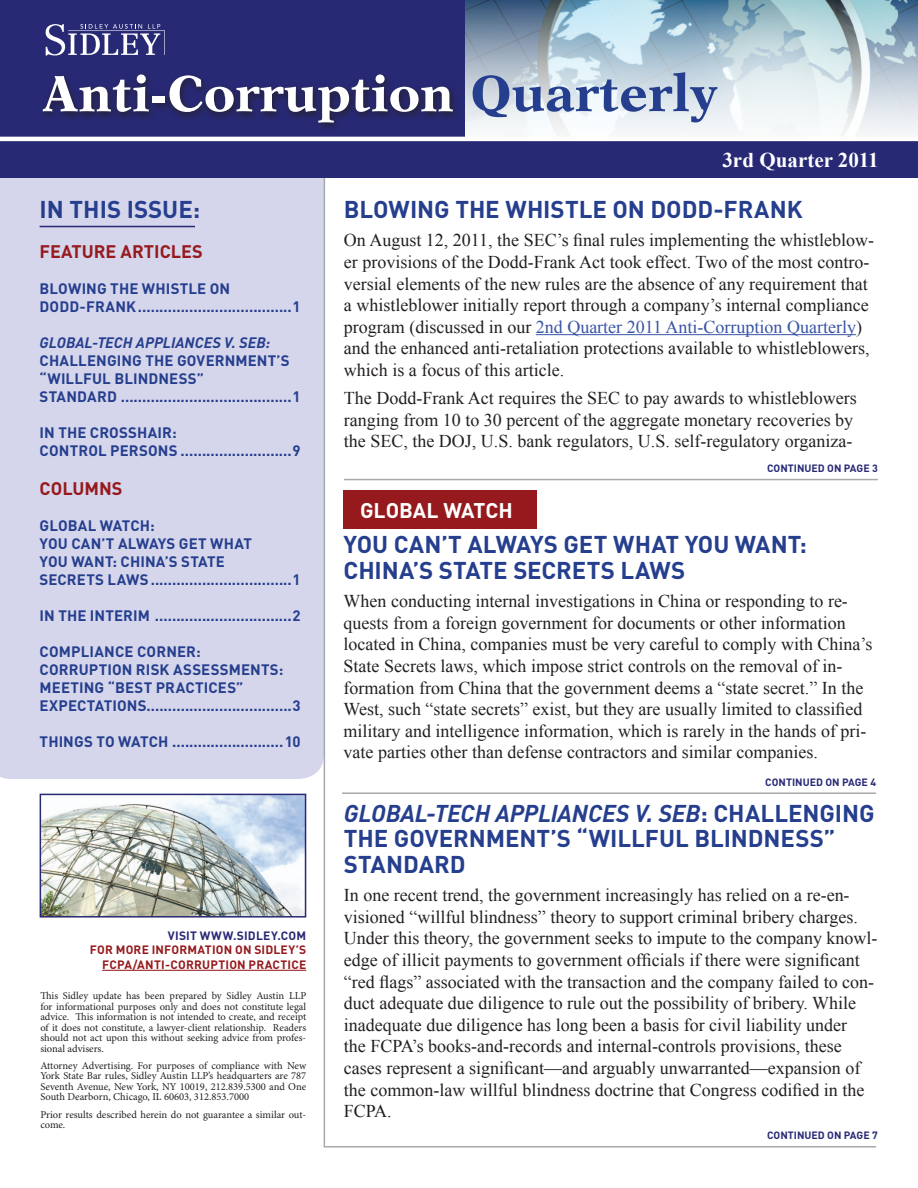
<style>
.page{position:relative;width:918px;height:1188px;background:#fff}
.page>*{position:absolute;margin:0;border:0;box-sizing:border-box;transform-origin:0 0}
.t1{font:700 51px "New Aster LT Std";letter-spacing:.01em;color:#fff}
.t2{font:700 24px/25.5px "DIN";color:#253f8e}
.t3{font:700 21px "Times New Roman";color:#fff}
.t4{font:700 21px "DIN";color:#fff}
.t5{font:18px/21.6px "Times New Roman";color:#231f20}
.t6{font:700 18px "DIN";color:#961a1d}
.t7{font:700 15px/18px "DIN";letter-spacing:.01em;color:#253f8e}
.t8{font:italic 700 15px "DIN";color:#253f8e}
.t9{font:700 12px/14.4px "DIN";letter-spacing:.015em;color:#961a1d}
.t10{font:700 12px "DIN";color:#282975}
.t11{font:10.5px/10.5px "Minion Pro";color:#231f20;text-align:justify}
.t12{font:700 10.5px "DIN";color:#282975}
.s1{color:#253f8e}
.s2{color:#3854a4}
.s3{font-style:italic}
</style>
<div class="page">
<div style="left:0;top:178px;width:324px;height:601px;background:#d5d5eb"></div>
<hr style="left:536px;top:334px;width:320px;height:1px;background:#3854a4">
<hr style="left:344px;top:479px;width:534px;height:1px;background:#a8a9ad">
<hr style="left:342px;top:792px;width:534px;height:2px;background:#a8a9ad">
<hr style="left:324px;top:1146px;width:552px;height:1px;background:#a8a9ad">
<hr style="left:324px;top:178px;width:1px;height:969px;background:#a8a9ad">
<img style="left:464px;top:0;width:454px;height:137px">
<div style="left:0;top:0;width:464px;height:143px;background:#282975"></div>
<div style="left:38px;top:70px;width:424px;height:62px;background:#231f20;opacity:.75"></div>
<svg style="left:46px;top:24px;width:119px;height:31px"></svg>
<div style="left:0;top:139px;width:918px;height:39px;background:#282975"></div>
<img style="left:43px;top:797px;width:260px;height:118px">
<div style="left:40px;top:794px;width:266px;height:124px;border:2px solid #282975"></div>
<hr style="left:102px;top:970px;width:204px;height:1px;background:#961a1d">
<div style="left:344px;top:490px;width:193px;height:39px;background:#961a1d"></div>
<hr style="left:0;top:137px;width:918px;height:4px;background:#fff">
<hr style="left:40px;top:226px;width:155px;height:1px;background:#282975">
<h1 class="t1" style="left:42px;top:63px;width:677px">Anti-Corruption <span class="s1">Quarterly</span></h1>
<h2 class="t2" style="left:40px;top:195px;width:162px">I N THIS ISSUE:</h2>
<p class="t6" style="left:40px;top:239px;width:23px">FEATURE</p>
<p class="t6" style="left:121px;top:239px;width:11px">ARTI</p>
<p class="t6" style="left:160px;top:239px;width:22px">CLES</p>
<p class="t7" style="left:40px;top:278px;width:263px">BLOWING THE WHISTLE ON<br>DODD-FRANK....................................1</p>
<p class="t8" style="left:40px;top:332px;width:232px">GLOBAL-TECH APPLIANCES V. SEB:</p>
<p class="t7" style="left:40px;top:350px;width:262px">CHALLENGING THE GOVERNMENT’S “WILLFUL BLINDNESS”<br>STANDARD ........................................1</p>
<p class="t7" style="left:40px;top:422px;width:263px">I N THE CROSSHAIR:<br>CONTROL PERSONS ..........................9</p>
<p class="t6" style="left:40px;top:477px;width:24px">COLUM</p>
<p class="t6" style="left:99px;top:477px;width:24px">NS</p>
<p class="t7" style="left:40px;top:516px;width:10px">GLO</p>
<p class="t7" style="left:68px;top:516px;width:43px">BAL WAT</p>
<p class="t7" style="left:40px;top:516px;width:262px;text-indent:91px">CH:<br>YOU CAN’T ALWAYS GET WHAT<br>YOU WANT: CHINA’S STATE<br>SECRETS LAWS.................................1</p>
<p class="t7" style="left:40px;top:606px;width:29px">IN THE</p>
<p class="t7" style="left:90px;top:606px;width:10px">INTERIM</p>
<p class="t7" style="left:155px;top:606px;width:147px">................................2</p>
<p class="t7" style="left:40px;top:642px;width:51px">COM PLIAN</p>
<p class="t7" style="left:115px;top:642px;width:43px">CE CORNER</p>
<p class="t7" style="left:40px;top:642px;width:263px;text-indent:156px">:<br>CORRUPTION RISK ASSESSMENTS:<br>M EETING “BEST PRACTICES”<br>EXPECTATIONS..................................3</p>
<p class="t7" style="left:40px;top:732px;width:10px">THINGS</p>
<p class="t7" style="left:96px;top:732px;width:33px">TO WAT</p>
<p class="t7" style="left:149px;top:732px;width:153px">CH ..........................10</p>
<p class="t10" style="left:168px;top:928px;width:7px">VISIT</p>
<p class="t10" style="left:200px;top:928px;width:13px">WWW</p>
<p class="t10" style="left:233px;top:928px;width:65px">.SI DLEY.COM</p>
<p class="t9" style="left:102px;top:942px;width:205px;text-indent:-12px">FOR MORE INFORMATION ON SI DLEY’S<br>FCPA/ANTI</p>
<p class="t9" style="left:165px;top:957px;width:141px">-CORRUPTION PRACTICE</p>
<p class="t11" style="left:40px;top:991px;width:267px">This Sidley update has been prepared by Sidley Austin LLP for informational purposes only and does not constitute legal advice. This information is not intended to create, and receipt of it does not constitute, a lawyer-client relationship. Readers should not act upon this without seeking advice from profes&shy;sional advisers.</p>
<p class="t11" style="left:40px;top:1061px;width:267px">Attorney Advertising. For purposes of compliance with New York State Bar rules, Sidley Austin LLP’s headquarters are 787<br>Seventh Avenue, New York, NY 10019, 212.839.5300 and One South Dearborn, Chicago, IL 60603, 312.853.7000</p>
<p class="t11" style="left:40px;top:1110px;width:267px">Prior results described herein do not guarantee a similar out&shy;come.</p>
<p class="t3" style="left:722px;top:145px;width:158px">3rd Quarter 2011</p>
<h2 class="t2" style="left:344px;top:195px;width:460px">BLOWING THE WHISTLE ON DODD-FRANK</h2>
<p class="t5" style="left:344px;top:229px;width:532px">On August 12, 2011, the SEC’s final rules implementing the whistleblow&shy;er provisions of the Dodd-Frank Act took effect. Two of the most contro&shy;versial elements of the new rules are the absence of any requirement that a whistleblower initially report through a company’s internal compliance program (discussed in our <span class="s2">2nd Quarter 2011 Anti-Corruption Quarterly</span>) and the enhanced anti-retaliation protections available to whistleblowers, which is a focus of this article.</p>
<p class="t5" style="left:344px;top:387px;width:514px">The Dodd-Frank Act requires the SEC to pay awards to whistleblowers ranging from 10 to 30 percent of the aggregate monetary recoveries by the SEC, the DOJ, U.S. bank regulators, U.S. self-regulatory organiza-</p>
<p class="t4" style="left:360px;top:497px;width:14px">GLO</p>
<p class="t4" style="left:399px;top:497px;width:60px">BAL WAT</p>
<p class="t4" style="left:486px;top:497px;width:25px">CH</p>
<p class="t12" style="left:767px;top:461px;width:112px">CONTINUED ON PAGE 3</p>
<h2 class="t2" style="left:344px;top:531px;width:465px">YOU CAN’T ALWAYS GET WHAT YOU WANT:<br>CHINA’S STATE SECRETS LAWS</h2>
<p class="t5" style="left:344px;top:590px;width:530px">When conducting internal investigations in China or responding to re&shy;quests from a foreign government for documents or other information located in China, companies must be very careful to comply with China’s State Secrets laws, which impose strict controls on the removal of in&shy;formation from China that the government deems a “state secret.” In the West, such “state secrets” exist, but they are usually limited to classified military and intelligence information, which is rarely in the hands of pri&shy;vate parties other than defense contractors and similar companies.</p>
<p class="t12" style="left:765px;top:775px;width:112px">CONTINUED ON PAGE 4</p>
<h2 class="t2" style="left:344px;top:799px;width:532px"><span class="s3">GLOBAL-TECH APPLIANCES V. SEB</span> : CHALLENGING<br>THE GOVERNMENT’S “WILLFUL BLINDNESS”<br>STANDARD</h2>
<p class="t5" style="left:344px;top:884px;width:535px">In one recent trend, the government increasingly has relied on a re-en&shy;visioned “willful blindness” theory to support criminal bribery charges.<br>Under this theory, the government seeks to impute to the company knowl&shy;edge of illicit payments to government officials if there were significant “red flags” associated with the transaction and the company failed to con&shy;duct adequate due diligence to rule out the possibility of bribery. While inadequate due diligence has long been a basis for civil liability under<br>the FCPA’s books-and-records and internal-controls provisions, these cases represent a significant—and arguably unwarranted—expansion of the common-law willful blindness doctrine that Congress codified in the FCPA.</p>
<p class="t12" style="left:767px;top:1128px;width:112px">CONTINUED ON PAGE 7</p>
</div>
